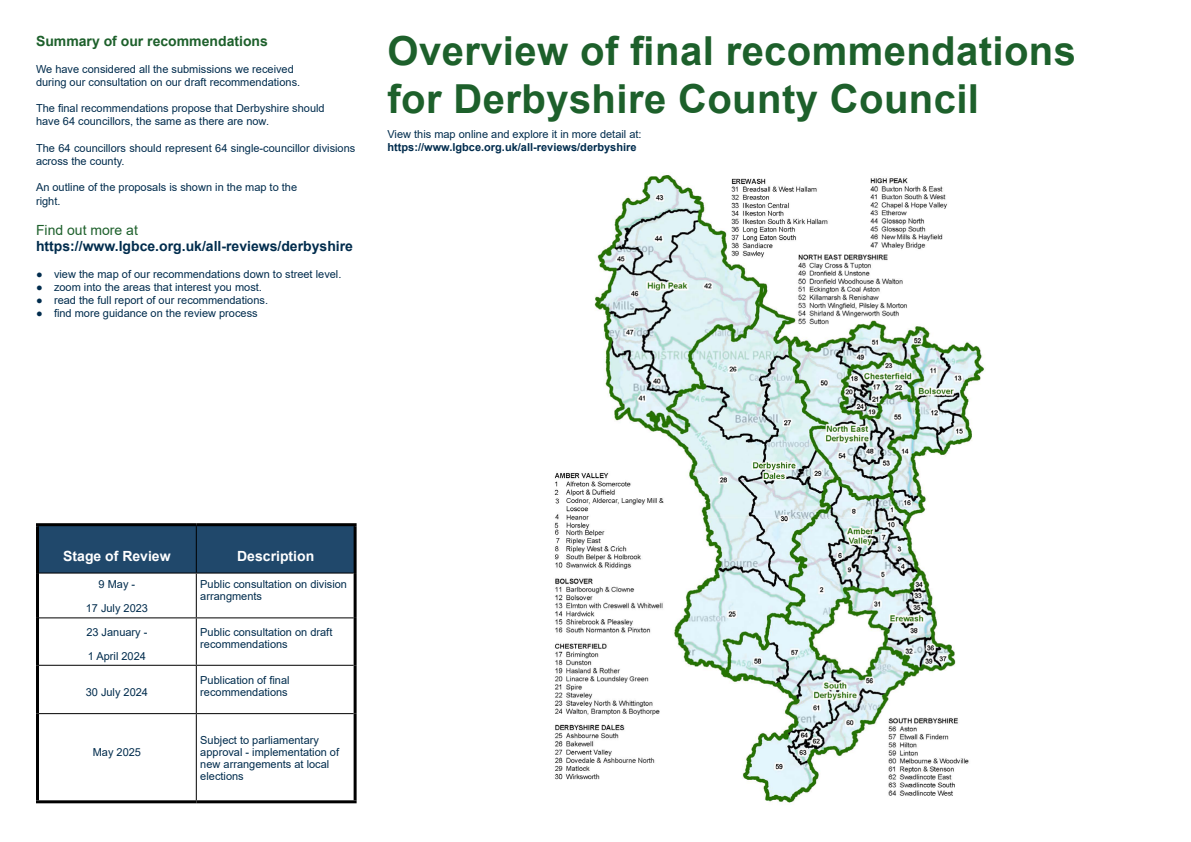
<style>
.page{position:relative;width:1191px;height:842px;background:#fff}
.page>*{position:absolute;margin:0;border:0;box-sizing:border-box;transform-origin:0 0}
.t1{font:700 40px/48px "Arial";letter-spacing:.01em;color:#1d602b}
.t2{font:700 14px "Arial";color:#002c4d}
.t3{font:700 14px "Arial";color:#1d602b}
.t4{font:700 14px "Arial";color:#fff}
.t5{font:14px "Arial";color:#1d602b}
.t6{font:11px/12px "Arial";color:#002c4d}
.t7{font:700 11px "Arial";color:#002c4d}
</style>
<div class="page">
<div style="left:39px;top:526px;width:314px;height:46px;background:#20486b"></div>
<hr style="left:36px;top:523px;width:160px;height:3px;background:#000">
<hr style="left:36px;top:526px;width:3px;height:47px;background:#000">
<hr style="left:196px;top:523px;width:160px;height:3px;background:#000">
<hr style="left:353px;top:526px;width:3px;height:47px;background:#000">
<hr style="left:196px;top:526px;width:1px;height:46px;background:#000">
<hr style="left:196px;top:573px;width:1px;height:44px;background:#000">
<hr style="left:196px;top:618px;width:1px;height:47px;background:#000">
<hr style="left:196px;top:666px;width:1px;height:47px;background:#000">
<hr style="left:196px;top:714px;width:1px;height:86px;background:#000">
<hr style="left:39px;top:572px;width:157px;height:1px;background:#000">
<hr style="left:196px;top:572px;width:157px;height:1px;background:#000">
<hr style="left:39px;top:617px;width:157px;height:1px;background:#000">
<hr style="left:196px;top:617px;width:157px;height:1px;background:#000">
<hr style="left:39px;top:665px;width:157px;height:1px;background:#000">
<hr style="left:196px;top:665px;width:157px;height:1px;background:#000">
<hr style="left:39px;top:713px;width:157px;height:1px;background:#000">
<hr style="left:196px;top:713px;width:157px;height:1px;background:#000">
<hr style="left:36px;top:573px;width:3px;height:45px;background:#000">
<hr style="left:353px;top:573px;width:3px;height:45px;background:#000">
<hr style="left:36px;top:618px;width:3px;height:47px;background:#000">
<hr style="left:353px;top:618px;width:3px;height:47px;background:#000">
<hr style="left:36px;top:665px;width:3px;height:49px;background:#000">
<hr style="left:353px;top:665px;width:3px;height:49px;background:#000">
<hr style="left:36px;top:714px;width:3px;height:86px;background:#000">
<hr style="left:353px;top:714px;width:3px;height:86px;background:#000">
<hr style="left:36px;top:800px;width:160px;height:3px;background:#000">
<hr style="left:196px;top:800px;width:160px;height:3px;background:#000">
<img style="left:554px;top:175px;width:430px;height:629px">
<p class="t3" style="left:36px;top:31px;width:233px">Summary of our recommendations</p>
<p class="t6" style="left:36px;top:62px;width:266px;line-height:13.2px">We have considered all the submissions we received during our consultation on our draft recommendations.</p>
<p class="t6" style="left:36px;top:102px;width:290px;line-height:13.2px">The final recommendations propose that Derbyshire should have 64 councillors, the same as there are now.</p>
<p class="t6" style="left:36px;top:141px;width:321px;line-height:13.2px">The 64 councillors should represent 64 single-councillor divisions across the county.</p>
<p class="t6" style="left:36px;top:181px;width:263px;line-height:13.2px">An outline of the proposals is shown in the map to the right.</p>
<p class="t5" style="left:36px;top:220px;width:103px">Find out more at</p>
<p class="t2" style="left:36px;top:237px;width:318px">https://www.lgbce.org.uk/all-reviews/derbyshire</p>
<p class="t6" style="left:36px;top:268px;width:307px">● view the map of our recommendations down to street level.</p>
<p class="t6" style="left:36px;top:281px;width:227px">● zoom into the areas that interest you most.</p>
<p class="t6" style="left:36px;top:294px;width:233px">● read the full report of our recommendations.</p>
<p class="t6" style="left:36px;top:307px;width:223px">● find more guidance on the review process</p>
<h1 class="t1" style="left:387px;top:28px;width:690px">Overview of final recommendations for Derbyshire County Council</h1>
<p class="t6" style="left:387px;top:128px;width:256px">View this map online and explore it in more detail at:</p>
<p class="t7" style="left:387px;top:140px;width:250px">https://www.lgbce.org.uk/all-reviews/derbyshire</p>
<p class="t4" style="left:63px;top:546px;width:109px">Stage of Review</p>
<p class="t4" style="left:237px;top:546px;width:79px">Description</p>
<p class="t6" style="left:86px;top:572px;width:64px;line-height:24px;text-align:center">9 May -<br>17 July 2023</p>
<p class="t6" style="left:200px;top:578px;width:148px">Public consultation on division arrangments</p>
<p class="t6" style="left:86px;top:620px;width:63px;line-height:24px">23 January -<br>1 April 2024</p>
<p class="t6" style="left:200px;top:626px;width:134px">Public consultation on draft recommendations</p>
<p class="t6" style="left:86px;top:686px;width:64px">30 July 2024</p>
<p class="t6" style="left:200px;top:674px;width:91px">Publication of final recommendations</p>
<p class="t6" style="left:93px;top:746px;width:50px">May 2025</p>
<p class="t6" style="left:200px;top:734px;width:140px">Subject to parliamentary approval - implementation of new arrangements at local elections</p>
</div>
